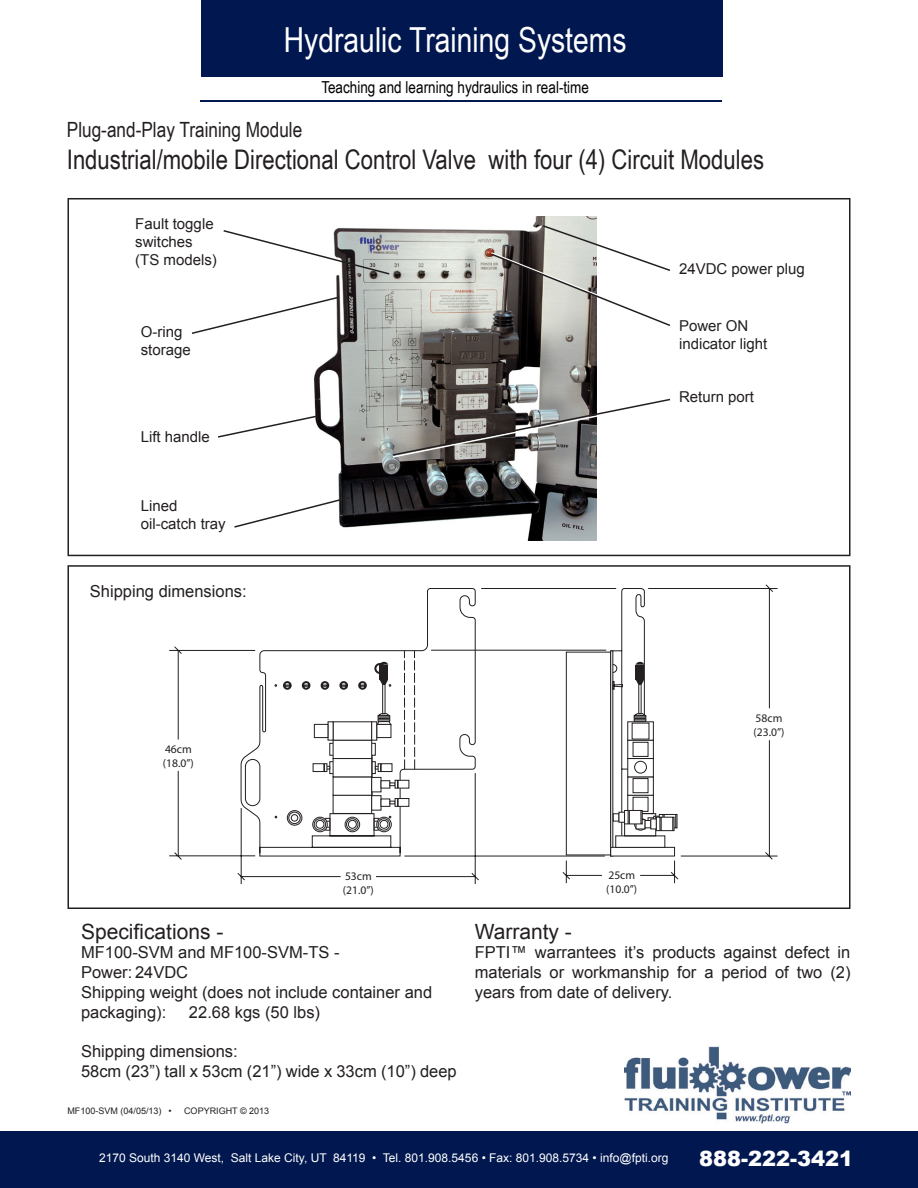
<style>
.page{position:relative;width:918px;height:1188px;background:#fff}
.page>*{position:absolute;margin:0;border:0;box-sizing:border-box;transform-origin:0 0}
.t1{font:34.5px "Arial Narrow";color:#fff}
.t2{font:27px "Arial Narrow";color:#231f20}
.t3{font:21px "Arial Narrow";color:#231f20}
.t4{font:21px "Arial";color:#231f20}
.t5{font:900 21px "Arial";color:#fff}
.t6{font:16.5px/19.8px "Arial";color:#231f20}
.t7{font:16.5px "Arial Narrow";color:#000}
.t8{font:15px/18px "Arial";color:#231f20}
.t9{font:12px "Arial";color:#fff}
.t10{font:11.55px/14px "Myriad Pro";color:#231f20}
.t11{font:9px "Arial";color:#231f20}
</style>
<div class="page">
<div style="left:201px;top:0;width:522px;height:76px;background:#00174f"></div>
<div style="left:0;top:1131px;width:918px;height:57px;background:#00174f"></div>
<hr style="left:201px;top:100px;width:521px;height:2px;background:#00174f">
<img style="left:625px;top:1046px;width:225px;height:77px">
<img style="left:314px;top:217px;width:283px;height:324px">
<div style="left:68px;top:198px;width:783px;height:358px;border:2px solid #231f20"></div>
<div style="left:68px;top:565px;width:783px;height:344px;border:2px solid #231f20"></div>
<svg style="left:223px;top:229px;width:168px;height:47px"></svg>
<svg style="left:191px;top:295px;width:150px;height:40px"></svg>
<svg style="left:218px;top:414px;width:101px;height:25px"></svg>
<svg style="left:234px;top:496px;width:117px;height:33px"></svg>
<svg style="left:391px;top:398px;width:280px;height:61px"></svg>
<svg style="left:490px;top:224px;width:181px;height:103px"></svg>
<svg style="left:169px;top:585px;width:609px;height:299px"></svg>
<hr style="left:178px;top:650px;width:1px;height:90px;background:#231f20">
<hr style="left:178px;top:771px;width:1px;height:85px;background:#231f20">
<svg style="left:648px;top:817px;width:5px;height:3px"></svg>
<div style="left:624px;top:813px;width:32px;height:23px;border:1px solid #231f20"></div>
<svg style="left:329px;top:761px;width:4px;height:13px"></svg>
<svg style="left:324px;top:763px;width:6px;height:9px"></svg>
<div style="left:313px;top:763px;width:11px;height:9px;background:#fff;border:1px solid #231f20"></div>
<svg style="left:373px;top:761px;width:3px;height:13px"></svg>
<svg style="left:375px;top:763px;width:6px;height:9px"></svg>
<div style="left:381px;top:763px;width:11px;height:9px;background:#fff;border:1px solid #231f20"></div>
<div style="left:333px;top:795px;width:39px;height:19px;background:#fff;border:1px solid #231f20"></div>
<div style="left:371px;top:795px;width:10px;height:16px;background:#fff;border:1px solid #231f20"></div>
<div style="left:381px;top:799px;width:9px;height:8px;background:#fff;border:1px solid #231f20"></div>
<svg style="left:389px;top:798px;width:9px;height:9px"></svg>
<div style="left:398px;top:798px;width:11px;height:9px;background:#fff;border:1px solid #231f20"></div>
<div style="left:333px;top:776px;width:39px;height:20px;background:#fff;border:1px solid #231f20"></div>
<div style="left:333px;top:758px;width:39px;height:19px;background:#fff"></div>
<svg style="left:329px;top:743px;width:4px;height:13px"></svg>
<svg style="left:372px;top:743px;width:4px;height:13px"></svg>
<div style="left:333px;top:740px;width:39px;height:19px;background:#fff;border:1px solid #231f20"></div>
<div style="left:333px;top:721px;width:39px;height:20px;background:#fff;border:1px solid #231f20"></div>
<svg style="left:647px;top:796px;width:7px;height:18px"></svg>
<svg style="left:647px;top:777px;width:7px;height:19px"></svg>
<div style="left:627px;top:758px;width:27px;height:19px;background:#fff;border:1px solid #231f20"></div>
<svg style="left:647px;top:741px;width:7px;height:18px"></svg>
<div style="left:371px;top:777px;width:10px;height:15px;background:#fff;border:1px solid #231f20"></div>
<div style="left:381px;top:780px;width:9px;height:9px;background:#fff;border:1px solid #231f20"></div>
<svg style="left:389px;top:780px;width:9px;height:9px"></svg>
<div style="left:398px;top:780px;width:11px;height:9px;background:#fff;border:1px solid #231f20"></div>
<svg style="left:328px;top:721px;width:6px;height:20px"></svg>
<svg style="left:371px;top:721px;width:6px;height:20px"></svg>
<div style="left:314px;top:724px;width:14px;height:14px;background:#fff;border:1px solid #231f20"></div>
<div style="left:377px;top:724px;width:14px;height:14px;background:#fff;border:1px solid #231f20"></div>
<svg style="left:376px;top:713px;width:16px;height:12px"></svg>
<div style="left:382px;top:684px;width:3px;height:30px;background:#fff;border:1px solid #231f20"></div>
<div style="left:379px;top:665px;width:9px;height:14px;background:#231f20"></div>
<svg style="left:379px;top:679px;width:9px;height:5px"></svg>
<svg style="left:379px;top:662px;width:9px;height:3px"></svg>
<svg style="left:647px;top:721px;width:7px;height:20px"></svg>
<svg style="left:647px;top:723px;width:2px;height:16px"></svg>
<svg style="left:647px;top:742px;width:1px;height:15px"></svg>
<svg style="left:647px;top:778px;width:1px;height:15px"></svg>
<svg style="left:647px;top:797px;width:1px;height:15px"></svg>
<svg style="left:647px;top:820px;width:3px;height:8px"></svg>
<div style="left:650px;top:819px;width:7px;height:10px;background:#fff;border:1px solid #231f20"></div>
<svg style="left:656px;top:814px;width:22px;height:17px"></svg>
<svg style="left:610px;top:588px;width:37px;height:249px"></svg>
<h1 class="t1" style="left:284px;top:27px;width:344px">Hydraulic Training Systems</h1>
<p class="t7" style="left:321px;top:81px;width:269px">Teaching and learning hydraulics in real-time</p>
<p class="t3" style="left:67px;top:121px;width:237px">Plug-and-Play Training Module</p>
<h2 class="t2" style="left:67px;top:149px;width:699px">Industrial/mobile Directional Control Valve with four (4) Circuit Modules</h2>
<p class="t8" style="left:135px;top:216px;width:83px">Fault toggle switches (TS models)</p>
<p class="t8" style="left:141px;top:324px;width:52px">O-ring storage</p>
<p class="t8" style="left:141px;top:429px;width:71px">Lift handle</p>
<p class="t8" style="left:141px;top:498px;width:87px">Lined oil-catch tray</p>
<p class="t6" style="left:90px;top:581px;width:158px">Shipping dimensions:</p>
<p class="t8" style="left:679px;top:261px;width:127px">24VDC power plug</p>
<p class="t8" style="left:679px;top:318px;width:90px">Power ON indicator light</p>
<p class="t8" style="left:679px;top:389px;width:77px">Return port</p>
<p class="t10" style="left:163px;top:743px;width:32px">46cm (18.0”)</p>
<p class="t10" style="left:754px;top:712px;width:32px">58cm (23.0”)</p>
<p class="t10" style="left:343px;top:870px;width:32px">53cm (21.0”)</p>
<p class="t4" style="left:81px;top:918px;width:144px">Specifications -</p>
<p class="t6" style="left:81px;top:944px;width:353px">MF100-SVM and MF100-SVM-TS -<br>Power: 24VDC<br>Shipping weight (does not include container and packaging):</p>
<p class="t6" style="left:189px;top:1002px;width:133px">22.68 kgs (50 lbs)</p>
<p class="t6" style="left:81px;top:1042px;width:377px">Shipping dimensions:<br>58cm (23”) tall x 53cm (21”) wide x 33cm (10”) deep</p>
<p class="t11" style="left:68px;top:1105px;width:106px">MF100-SVM (04/05/13) •</p>
<p class="t11" style="left:184px;top:1105px;width:86px">COPYRIGHT © 2013</p>
<p class="t10" style="left:606px;top:869px;width:32px">25cm (10.0”)</p>
<p class="t4" style="left:475px;top:923px;width:99px">Warranty -</p>
<p class="t6" style="left:475px;top:943px;width:377px;text-align:justify">FPTI™ warrantees it’s products against defect in materials or workmanship for a period of two (2) years from date of delivery.</p>
<p class="t9" style="left:99px;top:1150px;width:571px">2170 South 3140 West, Salt Lake City, UT 84119 • Tel. 801.908.5456 • Fax: 801.908.5734 • info@fpti.org</p>
<p class="t5" style="left:699px;top:1146px;width:156px">888-222-3421</p>
</div>
